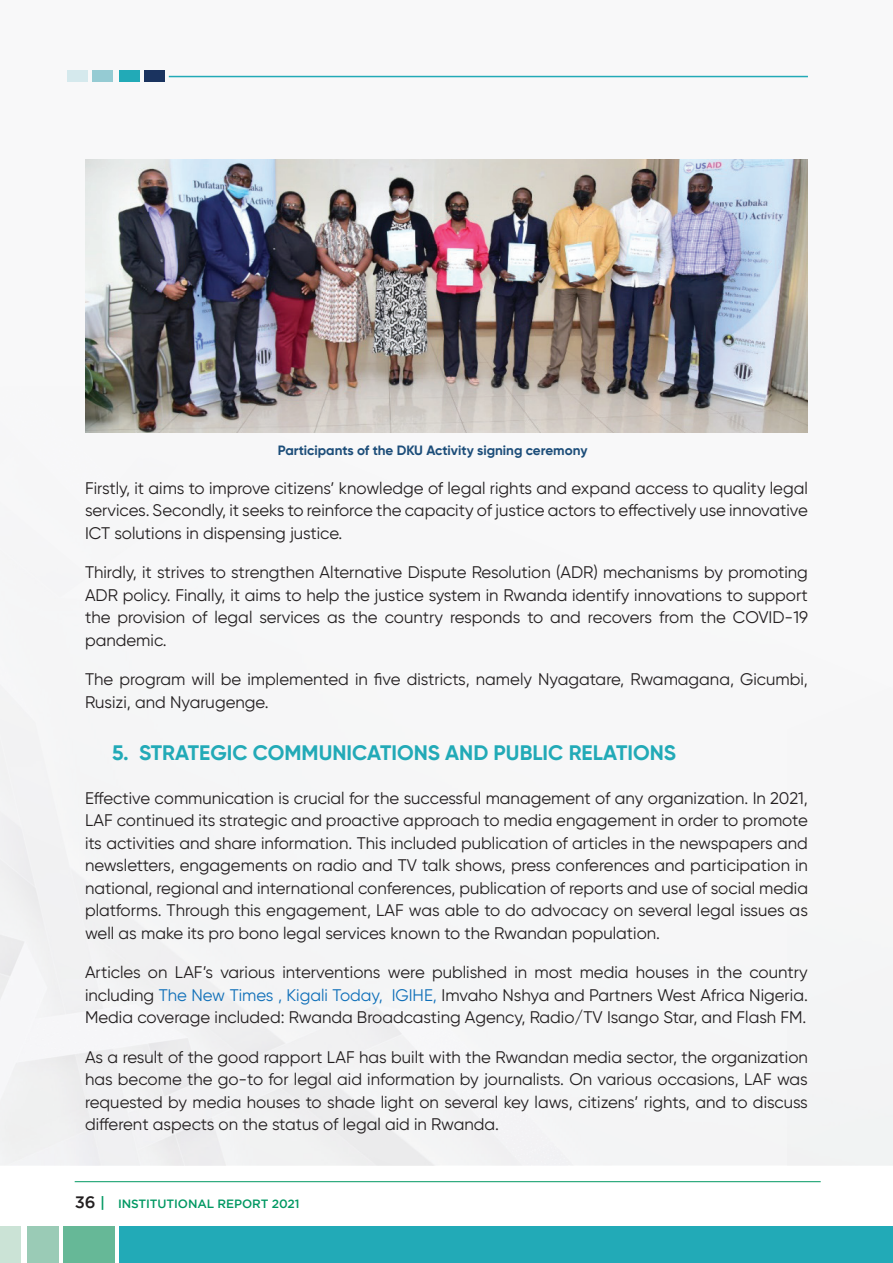
<style>
.page{position:relative;width:893px;height:1263px;background:#fff}
.page>*{position:absolute;margin:0;border:0;box-sizing:border-box;transform-origin:0 0}
.t1{font:700 21px "Gilroy";color:#22aab7}
.t2{font:16.8px/22.5px "Gilroy";color:#231f20;text-align:justify}
.t3{font:700 13.5px "Gilroy";color:#1c4d79}
.t4{font:500 12px "Gotham";letter-spacing:-.01em;color:#009862}
.s1{color:#1070b9}
.s2{font-size:16.5px;color:#231f20}
.s3{font-size:15px}
</style>
<div class="page">
<div style="left:0;top:0;width:893px;height:1165px;background:#f8f8f9"></div>
<div style="left:119px;top:1226px;width:774px;height:37px;background:#22aab7"></div>
<div style="left:63px;top:1226px;width:52px;height:37px;background:#66b897"></div>
<div style="left:27px;top:1226px;width:31px;height:37px;background:#9acbb6"></div>
<div style="left:0;top:1226px;width:21px;height:37px;background:#cbe3d6"></div>
<hr style="left:75px;top:1181px;width:746px;height:1px;background:#009862">
<hr style="left:169px;top:76px;width:639px;height:1px;background:#22aab7">
<div style="left:144px;top:70px;width:20px;height:12px;background:#1a335f"></div>
<div style="left:119px;top:70px;width:21px;height:12px;background:#22aab7"></div>
<div style="left:92px;top:70px;width:21px;height:12px;background:#95cbd3"></div>
<div style="left:67px;top:70px;width:21px;height:12px;background:#d5e9ed"></div>
<img style="left:85px;top:159px;width:723px;height:273px">
<p class="t3" style="left:278px;top:441px;width:311px">Participants of the DKU Activity signing ceremony</p>
<p class="t2" style="left:85px;top:476px;width:724px">Firstly, it aims to improve citizens’ knowledge of legal rights and expand access to quality legal services. Secondly, it seeks to reinforce the capacity of justice actors to effectively use innovative ICT solutions in dispensing justice.</p>
<p class="t2" style="left:85px;top:561px;width:724px">Thirdly, it strives to strengthen Alternative Dispute Resolution (ADR) mechanisms by promoting ADR policy. Finally, it aims to help the justice system in Rwanda identify innovations to support the provision of legal services as the country responds to and recovers from the COVID-19 pandemic.</p>
<p class="t2" style="left:85px;top:668px;width:724px">The program will be implemented in five districts, namely Nyagatare, Rwamagana, Gicumbi,<br>Rusizi, and Nyarugenge.</p>
<p class="t1" style="left:112px;top:739px;width:565px">5. STRATEGIC COMMUNICATIONS AND PUBLIC RELATIONS</p>
<p class="t2" style="left:85px;top:786px;width:724px">Effective communication is crucial for the successful management of any organization. In 2021, LAF continued its strategic and proactive approach to media engagement in order to promote its activities and share information. This included publication of articles in the newspapers and newsletters, engagements on radio and TV talk shows, press conferences and participation in national, regional and international conferences, publication of reports and use of social media platforms. Through this engagement, LAF was able to do advocacy on several legal issues as well as make its pro bono legal services known to the Rwandan population.</p>
<p class="t2" style="left:85px;top:961px;width:724px">Articles on LAF’s various interventions were published in most media houses in the country including <span class="s1">The New Times , Kigali Today, IGIHE,</span> Imvaho Nshya and Partners West Africa Nigeria.<br>Media coverage included: Rwanda Broadcasting Agency, Radio/TV Isango Star, and Flash FM.</p>
<p class="t2" style="left:85px;top:1045px;width:724px">As a result of the good rapport LAF has built with the Rwandan media sector, the organization has become the go-to for legal aid information by journalists. On various occasions, LAF was requested by media houses to shade light on several key laws, citizens’ rights, and to discuss different aspects on the status of legal aid in Rwanda.</p>
<p class="t4" style="left:75px;top:1197px;width:226px"><span class="s2">36</span> <span class="s3">|</span> INSTITUTIONAL REPORT 2021</p>
</div>
